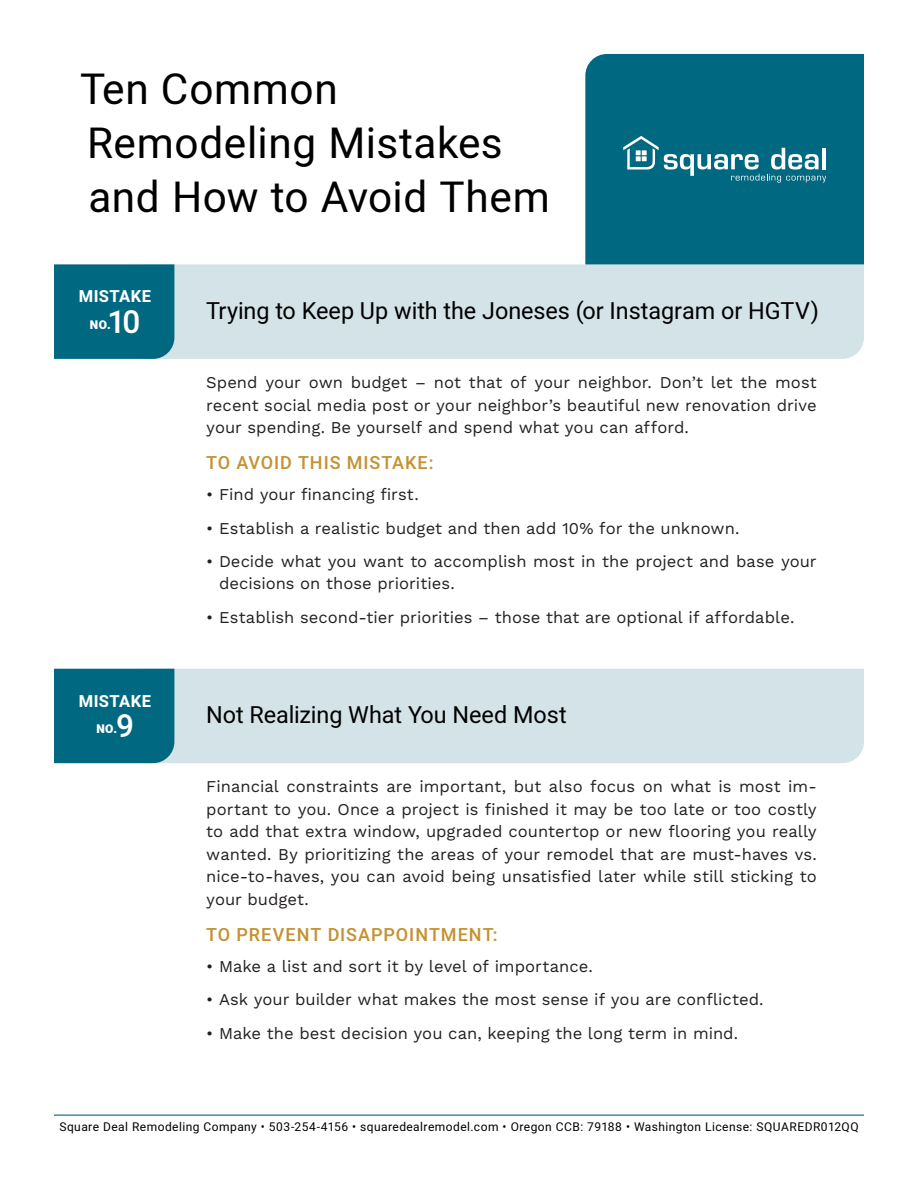
<style>
.page{position:relative;width:918px;height:1188px;background:#fff}
.page>*{position:absolute;margin:0;border:0;box-sizing:border-box;transform-origin:0 0}
.t1{font:42.3px/54px "Heebo";letter-spacing:.015em;color:#000}
.t2{font:500 31.5px "Heebo";color:#fff}
.new_mistake_header{font:23.4px "Heebo";color:#000}
.bullet_header{font:500 18px "Heebo";letter-spacing:.05em;color:#c59233}
.para{font:16.5px/22.5px "Work Sans";color:#231f20;text-align:justify}
.new_bullets{font:16.5px/22.5px "Work Sans";color:#231f20}
.t3{font:700 16.5px "Heebo";letter-spacing:.03em;color:#fff}
.t4{font:12px "Heebo";letter-spacing:.035em;color:#000}
.t5{font:900 12px "Heebo";color:#fff}
</style>
<div class="page">
<div style="left:585px;top:54px;width:279px;height:210px;background:#006880"></div>
<div style="left:174px;top:264px;width:690px;height:95px;background:#d4e3e7"></div>
<div style="left:54px;top:264px;width:120px;height:95px;background:#006880"></div>
<div style="left:174px;top:669px;width:690px;height:94px;background:#d4e3e7"></div>
<div style="left:54px;top:669px;width:120px;height:94px;background:#006880"></div>
<svg style="left:623px;top:136px;width:203px;height:47px;background:#308497"></svg>
<hr style="left:54px;top:1115px;width:810px;height:1px;background:#006880">
<p class="t1" style="left:80px;top:62px;width:471px">Ten Common<br>Remodeling Mistakes and How to Avoid Them</p>
<p class="t3" style="left:79px;top:285px;width:74px">MISTAKE</p>
<p class="t5" style="left:90px;top:316px;width:22px">NO.</p>
<p class="t2" style="left:108px;top:300px;width:35px">10</p>
<p class="t3" style="left:79px;top:689px;width:74px">MISTAKE</p>
<p class="t5" style="left:96px;top:720px;width:22px">NO.</p>
<p class="t2" style="left:116px;top:704px;width:19px">9</p>
<p class="new_mistake_header" style="left:206px;top:294px;width:614px">Trying to Keep Up with the Joneses (or Instagram or HGTV)</p>
<p class="para" style="left:206px;top:372px;width:612px">Spend your own budget – not that of your neighbor. Don’t let the most recent social media post or your neighbor’s beautiful new renovation drive your spending. Be yourself and spend what you can afford.</p>
<p class="bullet_header" style="left:206px;top:450px;width:229px">TO AVOID THIS MISTAKE:</p>
<p class="new_bullets" style="left:206px;top:484px;width:214px">• Find your financing first.</p>
<p class="new_bullets" style="left:206px;top:517px;width:535px">• Establish a realistic budget and then add 10% for the unknown.</p>
<p class="new_bullets" style="left:219px;top:551px;width:599px;text-indent:-13px">• Decide what you want to accomplish most in the project and base your decisions on those priorities.</p>
<p class="new_bullets" style="left:206px;top:607px;width:590px">• Establish second-tier priorities – those that are optional if affordable.</p>
<p class="new_mistake_header" style="left:206px;top:699px;width:362px">Not Realizing What You Need Most</p>
<p class="para" style="left:206px;top:776px;width:612px">Financial constraints are important, but also focus on what is most im&shy;portant to you. Once a project is finished it may be too late or too costly to add that extra window, upgraded countertop or new flooring you really wanted. By prioritizing the areas of your remodel that are must-haves vs. nice-to-haves, you can avoid being unsatisfied later while still sticking to your budget.</p>
<p class="bullet_header" style="left:206px;top:922px;width:293px">TO PREVENT DISAPPOINTMENT:</p>
<p class="new_bullets" style="left:206px;top:956px;width:388px">• Make a list and sort it by level of importance.</p>
<p class="new_bullets" style="left:206px;top:989px;width:559px">• Ask your builder what makes the most sense if you are conflicted.</p>
<p class="new_bullets" style="left:206px;top:1023px;width:533px">• Make the best decision you can, keeping the long term in mind.</p>
<p class="t4" style="left:59px;top:1119px;width:801px">Square Deal Remodeling Company • 503-254-4156 • squaredealremodel.com • Oregon CCB: 79188 • Washington License: SQUAREDR012QQ</p>
</div>
